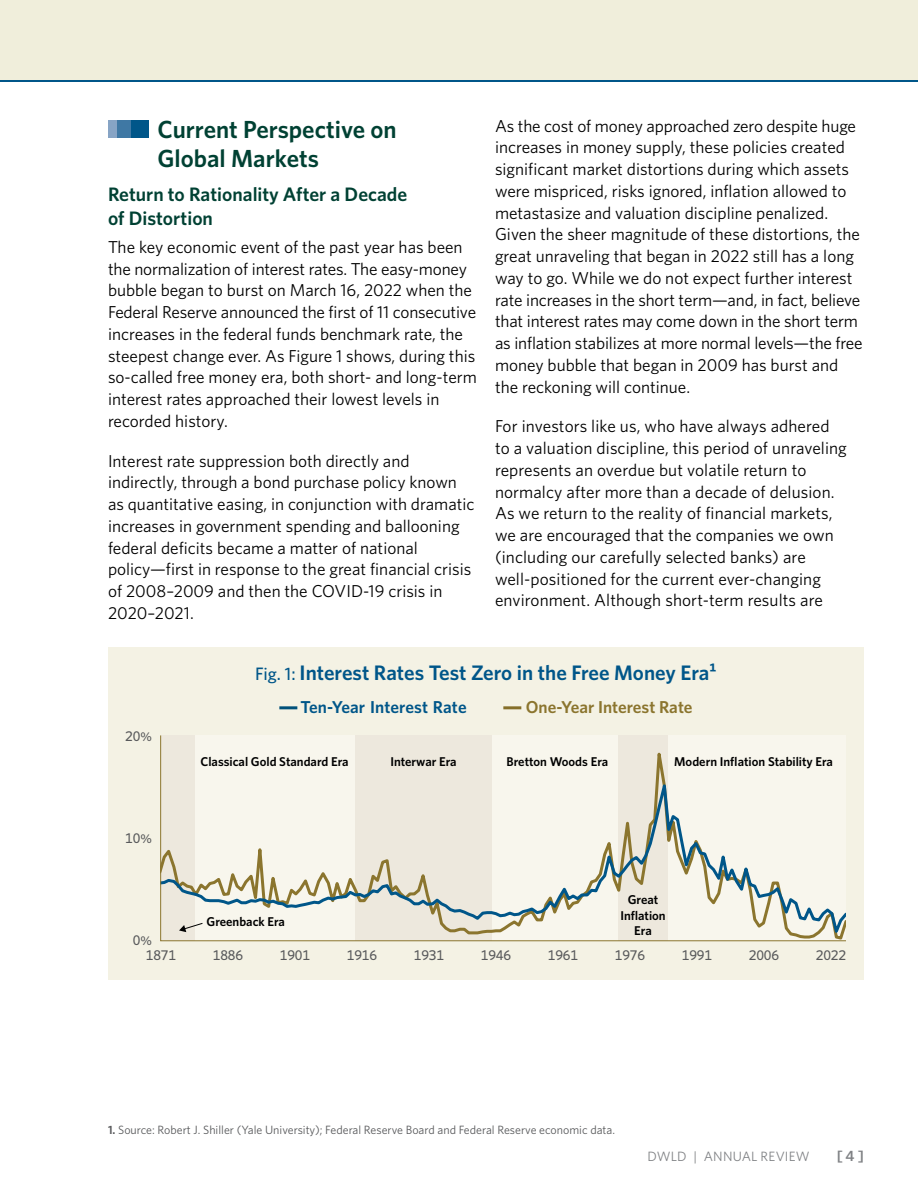
<style>
.page{position:relative;width:918px;height:1188px;background:#fff}
.page>*{position:absolute;margin:0;border:0;box-sizing:border-box;transform-origin:0 0}
.t1{font:600 24.75px/29.7px "Whitney";color:#004133}
.t2{font:600 21px "Whitney";color:#005689}
.t3{font:600 19.5px/24.3px "Whitney";color:#004133}
.Body{font:17.25px/21.8px "Whitney";color:#000}
.t4{font:600 17.25px "Whitney";letter-spacing:.005em;color:#005689}
.t5{font:600 17.25px "Whitney";color:#8b752e}
.t6{font:600 15px "Whitney";color:#808285}
.t7{font:500 14.25px "Whitney";letter-spacing:-.01em;color:#58595b}
.t8{font:13.5px "Whitney";letter-spacing:.01em;color:#808285}
.t9{font:600 12.75px/15.3px "Whitney";color:#000;text-align:center}
.Footnote_first{font:12px "Whitney";color:#58595b}
.s1{font-size:12.75px}
.s2{font-weight:500;font-size:18px}
.s3{font-weight:600}
</style>
<div class="page">
<div style="left:0;top:0;width:918px;height:80px;background:#f0eedb"></div>
<hr style="left:0;top:80px;width:918px;height:2px;background:#005689">
<div style="left:131px;top:120px;width:18px;height:18px;background:#005689"></div>
<div style="left:117px;top:120px;width:13px;height:18px;background:#3f78a4"></div>
<div style="left:108px;top:120px;width:9px;height:18px;background:#87a4c5"></div>
<div style="left:108px;top:647px;width:756px;height:333px;background:#f4f2e4"></div>
<svg style="left:160px;top:735px;width:686px;height:207px"></svg>
<svg style="left:179px;top:922px;width:24px;height:10px"></svg>
<hr style="left:503px;top:706px;width:18px;height:3px;background:#8b752e">
<hr style="left:279px;top:706px;width:18px;height:3px;background:#005689">
<h2 class="t1" style="left:158px;top:114px;width:241px">Current Perspective on<br>Global Markets</h2>
<h2 class="t3" style="left:108px;top:181px;width:301px">Return to Rationality After a Decade of Distortion</h2>
<p class="Body" style="left:108px;top:236px;width:371px">The key economic event of the past year has been the normalization of interest rates. The easy-money bubble began to burst on March 16, 2022 when the Federal Reserve announced the first of 11 consecutive increases in the federal funds benchmark rate, the steepest change ever. As Figure 1 shows, during this so-called free money era, both short- and long-term interest rates approached their lowest levels in recorded history.</p>
<p class="Body" style="left:108px;top:449px;width:368px">Interest rate suppression both directly and indirectly, through a bond purchase policy known as quantitative easing, in conjunction with dramatic increases in government spending and ballooning federal deficits became a matter of national policy—first in response to the great financial crisis of 2008–2009 and then the COVID-19 crisis in 2020–2021.</p>
<p class="Body" style="left:495px;top:114px;width:369px">As the cost of money approached zero despite huge increases in money supply, these policies created significant market distortions during which assets were mispriced, risks ignored, inflation allowed to metastasize and valuation discipline penalized.<br>Given the sheer magnitude of these distortions, the great unraveling that began in 2022 still has a long way to go. While we do not expect further interest rate increases in the short term—and, in fact, believe that interest rates may come down in the short term as inflation stabilizes at more normal levels—the free money bubble that began in 2009 has burst and the reckoning will continue.</p>
<p class="Body" style="left:495px;top:415px;width:353px">For investors like us, who have always adhered to a valuation discipline, this period of unraveling represents an overdue but volatile return to normalcy after more than a decade of delusion.<br>As we return to the reality of financial markets, we are encouraged that the companies we own (including our carefully selected banks) are well-positioned for the current ever-changing environment. Although short-term results are</p>
<p class="t7" style="left:125px;top:727px;width:28px">20<span class="s1">%</span></p>
<p class="t7" style="left:125px;top:829px;width:28px">10<span class="s1">%</span></p>
<p class="t7" style="left:133px;top:931px;width:20px">0<span class="s1">%</span></p>
<p class="t2" style="left:255px;top:658px;width:463px"><span class="s2">Fig. 1:</span> Interest Rates Test Zero in the Free Money Era1</p>
<p class="t4" style="left:300px;top:695px;width:168px">Ten-Year Interest Rate</p>
<p class="t5" style="left:526px;top:695px;width:168px">One-Year Interest Rate</p>
<p class="t9" style="left:201px;top:753px;width:150px">Classical Gold Standard Era</p>
<p class="t9" style="left:390px;top:753px;width:68px">Interwar Era</p>
<p class="t9" style="left:507px;top:753px;width:103px">Bretton Woods Era</p>
<p class="t9" style="left:674px;top:753px;width:160px">Modern Inflation Stability Era</p>
<p class="t9" style="left:207px;top:914px;width:80px">Greenback Era</p>
<p class="t9" style="left:620px;top:892px;width:47px">Great<br>Inflation<br>Era</p>
<p class="t7" style="left:146px;top:946px;width:32px">1871</p>
<p class="t7" style="left:213px;top:946px;width:32px">1886</p>
<p class="t7" style="left:280px;top:946px;width:32px">1901</p>
<p class="t7" style="left:347px;top:946px;width:32px">1916</p>
<p class="t7" style="left:414px;top:946px;width:32px">1931</p>
<p class="t7" style="left:481px;top:946px;width:32px">1946</p>
<p class="t7" style="left:548px;top:946px;width:32px">1961</p>
<p class="t7" style="left:615px;top:946px;width:32px">1976</p>
<p class="t7" style="left:682px;top:946px;width:32px">1991</p>
<p class="t7" style="left:749px;top:946px;width:32px">2006</p>
<p class="t7" style="left:816px;top:946px;width:32px">2022</p>
<p class="Footnote_first" style="left:108px;top:1122px;width:509px"><span class="s3">1.</span> Source: Robert J. Shiller (Yale University); Federal Reserve Board and Federal Reserve economic data.</p>
<p class="t8" style="left:648px;top:1147px;width:164px">DWLD | ANNUAL REVIEW</p>
<p class="t6" style="left:837px;top:1146px;width:29px">[ 4 ]</p>
</div>
